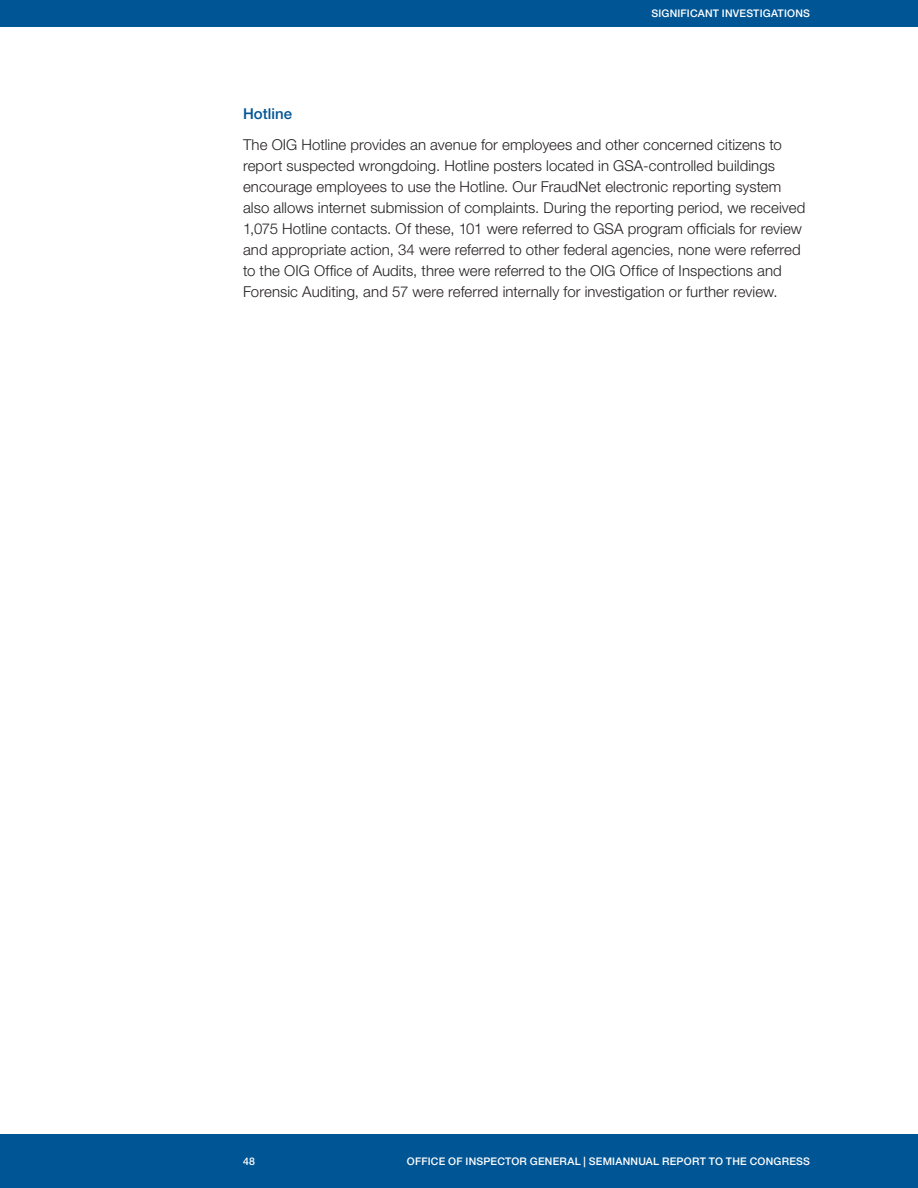
<style>
.page{position:relative;width:918px;height:1188px;background:#fff}
.page>*{position:absolute;margin:0;border:0;box-sizing:border-box;transform-origin:0 0}
._3_text{font:300 15px/21px "Helvetica Neue LT Std";letter-spacing:.005em;color:#231f20}
.Report_headline{font:500 15px "Helvetica Neue LT Std";letter-spacing:.005em;color:#005595}
.t1{font:500 10.5px "Helvetica Neue LT Std";letter-spacing:.02em;color:#fff}
</style>
<div class="page">
<div style="left:0;top:0;width:918px;height:27px;background:#005595"></div>
<div style="left:0;top:1134px;width:918px;height:54px;background:#005595"></div>
<p class="t1" style="left:651px;top:7px;width:160px">SIGNIFICANT INVESTIGATIONS</p>
<p class="Report_headline" style="left:243px;top:104px;width:51px">Hotline</p>
<p class="_3_text" style="left:243px;top:134px;width:564px">The OIG Hotline provides an avenue for employees and other concerned citizens to report suspected wrongdoing. Hotline posters located in GSA-controlled buildings encourage employees to use the Hotline. Our FraudNet electronic reporting system also allows internet submission of complaints. During the reporting period, we received 1,075 Hotline contacts. Of these, 101 were referred to GSA program officials for review and appropriate action, 34 were referred to other federal agencies, none were referred to the OIG Office of Audits, three were referred to the OIG Office of Inspections and Forensic Auditing, and 57 were referred internally for investigation or further review.</p>
<p class="t1" style="left:243px;top:1155px;width:13px">48</p>
<p class="t1" style="left:407px;top:1155px;width:92px">OFFICE OF INSPECT</p>
<p class="t1" style="left:511px;top:1155px;width:50px">OR GENERA</p>
<p class="t1" style="left:575px;top:1155px;width:160px">L | SEMIANNUAL REPORT TO THE</p>
<p class="t1" style="left:750px;top:1155px;width:62px">CONGRESS</p>
</div>
